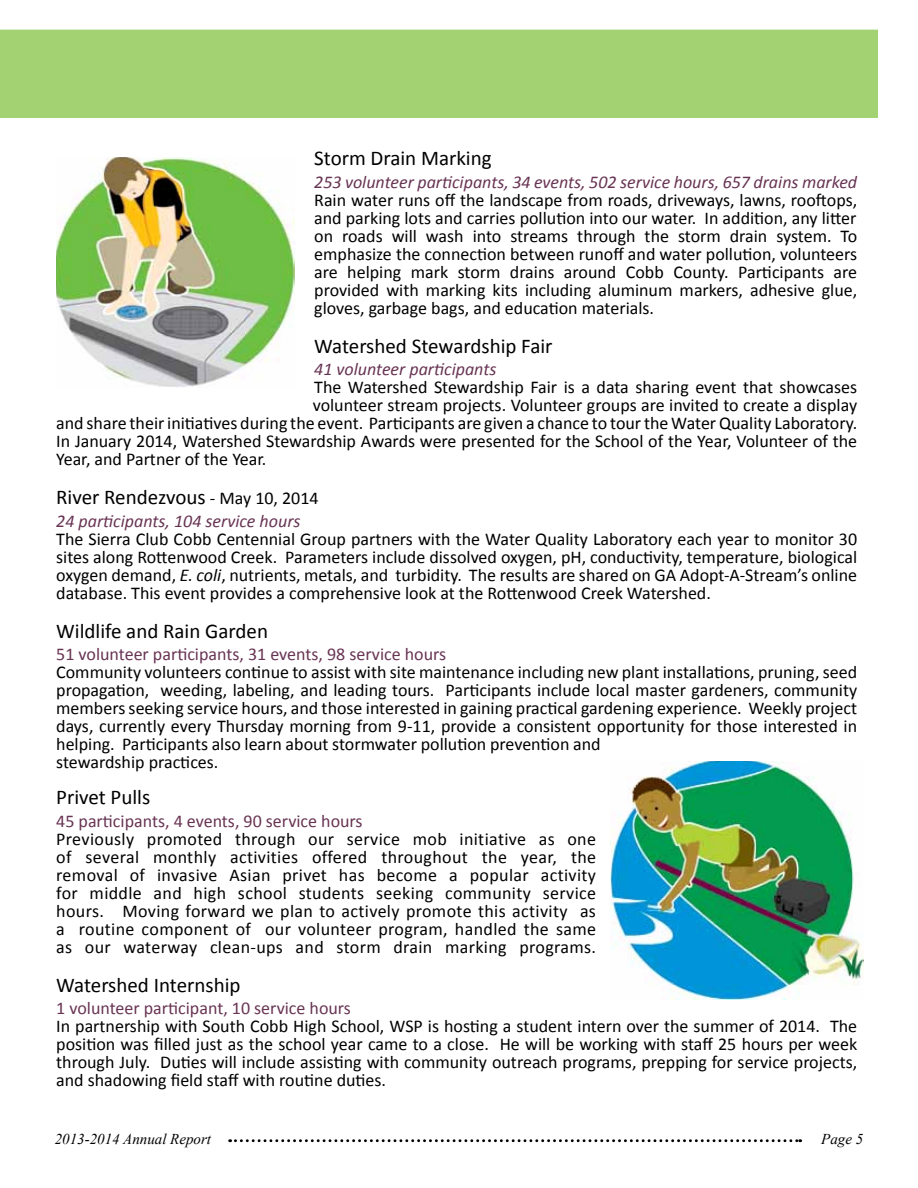
<style>
.page{position:relative;width:918px;height:1188px;background:#fff}
.page>*{position:absolute;margin:0;border:0;box-sizing:border-box;transform-origin:0 0}
.t1{font:21px "Calibri";color:#000}
.t2{font:18px/18px "Calibri";color:#000;text-align:justify}
.t3{font:18px "Calibri";color:#683453}
.t4{font:italic 18px "Calibri";color:#683453}
.t5{font:italic 15px "Times New Roman";color:#000}
.s1{font-size:18px}
.s2{font-style:italic}
</style>
<div class="page">
<div style="left:0;top:30px;width:878px;height:88px;background:#a2d271"></div>
<img style="left:56px;top:157px;width:238px;height:231px">
<img style="left:610px;top:761px;width:253px;height:238px">
<svg style="left:230px;top:1139px;width:571px;height:3px"></svg>
<p class="t1" style="left:314px;top:145px;width:179px">Storm Drain Marking</p>
<p class="t4" style="left:314px;top:171px;width:544px">253 volunteer participants, 34 events, 502 service hours, 657 drains marked</p>
<p class="t2" style="left:314px;top:190px;width:545px">Rain water runs off the landscape from roads, driveways, lawns, rooftops, and parking lots and carries pollution into our water. In addition, any litter on roads will wash into streams through the storm drain system. To emphasize the connection between runoff and water pollution, volunteers are helping mark storm drains around Cobb County. Participants are provided with marking kits including aluminum markers, adhesive glue, gloves, garbage bags, and education materials.</p>
<p class="t1" style="left:314px;top:333px;width:240px">Watershed Stewardship Fair</p>
<p class="t4" style="left:314px;top:358px;width:184px">41 volunteer participants</p>
<p class="t2" style="left:314px;top:378px;width:545px">The Watershed Stewardship Fair is a data sharing event that showcases</p>
<p class="t2" style="left:313px;top:396px;width:546px">volunteer stream projects. Volunteer groups are invited to create a display</p>
<p class="t2" style="left:56px;top:414px;width:802px">and share their initiatives during the event. Participants are given a chance to tour the Water Quality Laboratory.</p>
<p class="t2" style="left:56px;top:432px;width:802px">In January 2014, Watershed Stewardship Awards were presented for the School of the Year, Volunteer of the</p>
<p class="t2" style="left:56px;top:450px;width:212px">Year, and Partner of the Year.</p>
<p class="t1" style="left:56px;top:484px;width:264px">River Rendezvous <span class="s1">- May 10, 2014</span></p>
<p class="t4" style="left:56px;top:510px;width:246px">24 participants, 104 service hours</p>
<p class="t2" style="left:56px;top:529px;width:803px">The Sierra Club Cobb Centennial Group partners with the Water Quality Laboratory each year to monitor 30 sites along Rottenwood Creek. Parameters include dissolved oxygen, pH, conductivity, temperature, biological oxygen demand, <span class="s2">E. coli</span>, nutrients, metals, and turbidity. The results are shared on GA Adopt-A-Stream’s online database. This event provides a comprehensive look at the Rottenwood Creek Watershed.</p>
<p class="t1" style="left:56px;top:618px;width:213px">Wildlife and Rain Garden</p>
<p class="t3" style="left:56px;top:643px;width:391px">51 volunteer participants, 31 events, 98 service hours</p>
<p class="t2" style="left:56px;top:663px;width:802px;text-align:left">Community volunteers continue to assist with site maintenance including new plant installations, pruning, seed propagation, weeding, labeling, and leading tours. Participants include local master gardeners, community members seeking service hours, and those interested in gaining practical gardening experience. Weekly project days, currently every Thursday morning from 9-11, provide a consistent opportunity for those interested in helping. Participants also learn about stormwater pollution prevention and<br>stewardship practices.</p>
<p class="t1" style="left:56px;top:784px;width:96px">Privet Pulls</p>
<p class="t3" style="left:56px;top:810px;width:308px">45 participants, 4 events, 90 service hours</p>
<p class="t2" style="left:56px;top:829px;width:541px">Previously promoted through our service mob initiative as one of several monthly activities offered throughout the year, the removal of invasive Asian privet has become a popular activity for middle and high school students seeking community service hours. Moving forward we plan to actively promote this activity as a routine component of our volunteer program, handled the same as our waterway clean-ups and storm drain marking programs.</p>
<p class="t1" style="left:56px;top:972px;width:186px">Watershed Internship</p>
<p class="t3" style="left:56px;top:997px;width:296px">1 volunteer participant, 10 service hours</p>
<p class="t2" style="left:56px;top:1017px;width:803px">In partnership with South Cobb High School, WSP is hosting a student intern over the summer of 2014. The position was filled just as the school year came to a close. He will be working with staff 25 hours per week through July. Duties will include assisting with community outreach programs, prepping for service projects, and shadowing field staff with routine duties.</p>
<p class="t5" style="left:55px;top:1129px;width:158px">2013-2014 Annual Report</p>
<p class="t5" style="left:821px;top:1128px;width:44px">Page 5</p>
</div>
